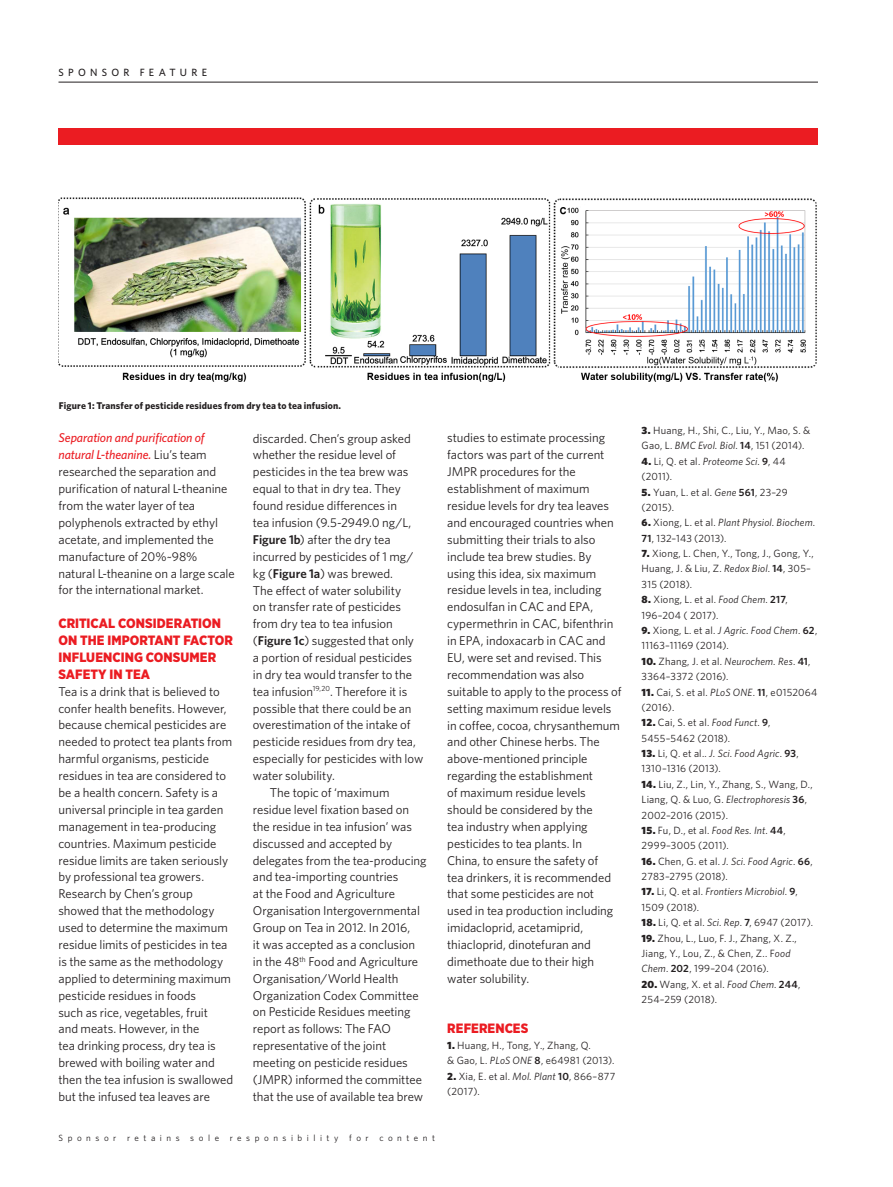
<style>
.page{position:relative;width:893px;height:1187px;background:#fff}
.page>*{position:absolute;margin:0;border:0;box-sizing:border-box;transform-origin:0 0}
.t1{font:900 13.5px/16.8px "Gotham Narrow";letter-spacing:.005em;color:#eb1c22}
.t2{font:12.75px/17px "Whitney";letter-spacing:-.005em;color:#231f20}
.t3{font:10.5px/15.3px "Whitney";letter-spacing:.015em;color:#231f20}
.t4{font:500 10.5px "Whitney";letter-spacing:.405em;color:#231f20}
.t5{font:700 9.75px "Whitney";letter-spacing:.01em;color:#231f20}
.t6{font:9px "Whitney";letter-spacing:.5em;color:#231f20}
.s1{font-weight:500;font-style:italic;color:#eb1c22}
.s2{font-weight:600}
.s3{font-weight:900}
.s4{font-style:italic}
</style>
<div class="page">
<hr style="left:58px;top:82px;width:760px;height:1px;background:#231f20">
<div style="left:59px;top:128px;width:759px;height:17px;background:#eb1c22"></div>
<img style="left:58px;top:197px;width:759px;height:185px">
<p class="t4" style="left:58px;top:65px;width:150px">SPONSOR FEATURE</p>
<p class="t5" style="left:59px;top:398px;width:284px">Figure 1: Transfer of pesticide residues from dry tea to tea infusion.</p>
<p class="t2" style="left:58px;top:429px;width:178px"><span class="s1">Separation and purification of natural L-theanine.</span> Liu’s team researched the separation and purification of natural L-theanine from the water layer of tea polyphenols extracted by ethyl acetate, and implemented the manufacture of 20%~98% natural L-theanine on a large scale for the international market.</p>
<p class="t1" style="left:58px;top:614px;width:176px">CRITICAL CONSIDERATION<br>ON THE IMPORTANT FACTOR<br>INFLUENCING CONSUMER<br>SAFETY IN TEA</p>
<p class="t2" style="left:58px;top:682px;width:176px">Tea is a drink that is believed to confer health benefits. However, because chemical pesticides are needed to protect tea plants from harmful organisms, pesticide residues in tea are considered to be a health concern. Safety is a universal principle in tea garden management in tea-producing countries. Maximum pesticide residue limits are taken seriously by professional tea growers.<br>Research by Chen’s group showed that the methodology used to determine the maximum residue limits of pesticides in tea is the same as the methodology applied to determining maximum pesticide residues in foods<br>such as rice, vegetables, fruit<br>and meats. However, in the<br>tea drinking process, dry tea is brewed with boiling water and then the tea infusion is swallowed but the infused tea leaves are</p>
<p class="t2" style="left:253px;top:429px;width:159px">discarded. Chen’s group asked</p>
<p class="t2" style="left:253px;top:446px;width:145px">whether the residue level of</p>
<p class="t2" style="left:253px;top:463px;width:157px">pesticides in the tea brew was</p>
<p class="t2" style="left:253px;top:480px;width:149px">equal to that in dry tea. They</p>
<p class="t2" style="left:253px;top:497px;width:146px">found residue differences in</p>
<p class="t2" style="left:253px;top:513px;width:160px">tea infusion (9.5-2949.0 ng/L,</p>
<p class="t2" style="left:253px;top:530px;width:139px"><span class="s2">Figure 1b</span>) after the dry tea</p>
<p class="t2" style="left:253px;top:547px;width:162px">incurred by pesticides of 1 mg/</p>
<p class="t2" style="left:253px;top:564px;width:142px">kg (<span class="s2">Figure 1a</span>) was brewed.</p>
<p class="t2" style="left:253px;top:581px;width:150px">The effect of water solubility</p>
<p class="t2" style="left:253px;top:598px;width:150px">on transfer rate of pesticides</p>
<p class="t2" style="left:253px;top:615px;width:141px">from dry tea to tea infusion</p>
<p class="t2" style="left:253px;top:632px;width:163px">(<span class="s2">Figure 1c</span>) suggested that only</p>
<p class="t2" style="left:253px;top:648px;width:161px">a portion of residual pesticides</p>
<p class="t2" style="left:253px;top:665px;width:161px">in dry tea would transfer to the</p>
<p class="t2" style="left:253px;top:682px;width:156px">tea infusion<sup>19,20</sup>. Therefore it is</p>
<p class="t2" style="left:253px;top:699px;width:160px">possible that there could be an</p>
<p class="t2" style="left:253px;top:716px;width:159px">overestimation of the intake of</p>
<p class="t2" style="left:253px;top:733px;width:165px">pesticide residues from dry tea,</p>
<p class="t2" style="left:253px;top:750px;width:172px">especially for pesticides with low</p>
<p class="t2" style="left:253px;top:766px;width:84px">water solubility.</p>
<p class="t2" style="left:270px;top:783px;width:121px">The topic of ‘maximum</p>
<p class="t2" style="left:253px;top:800px;width:158px">residue level fixation based on</p>
<p class="t2" style="left:253px;top:817px;width:161px">the residue in tea infusion’ was</p>
<p class="t2" style="left:253px;top:834px;width:141px">discussed and accepted by</p>
<p class="t2" style="left:253px;top:851px;width:175px">delegates from the tea-producing</p>
<p class="t2" style="left:253px;top:868px;width:147px">and tea-importing countries</p>
<p class="t2" style="left:253px;top:885px;width:144px">at the Food and Agriculture</p>
<p class="t2" style="left:253px;top:901px;width:169px">Organisation Intergovernmental</p>
<p class="t2" style="left:253px;top:918px;width:159px">Group on Tea in 2012. In 2016,</p>
<p class="t2" style="left:253px;top:935px;width:164px">it was accepted as a conclusion</p>
<p class="t2" style="left:253px;top:952px;width:167px">in the 48<sup>th</sup> Food and Agriculture</p>
<p class="t2" style="left:253px;top:969px;width:147px">Organisation/World Health</p>
<p class="t2" style="left:253px;top:986px;width:167px">Organization Codex Committee</p>
<p class="t2" style="left:253px;top:1003px;width:159px">on Pesticide Residues meeting</p>
<p class="t2" style="left:253px;top:1020px;width:140px">report as follows: The FAO</p>
<p class="t2" style="left:253px;top:1036px;width:135px">representative of the joint</p>
<p class="t2" style="left:253px;top:1053px;width:156px">meeting on pesticide residues</p>
<p class="t2" style="left:253px;top:1070px;width:171px">(JMPR) informed the committee</p>
<p class="t2" style="left:253px;top:1087px;width:172px">that the use of available tea brew</p>
<p class="t2" style="left:447px;top:429px;width:176px">studies to estimate processing factors was part of the current<br>JMPR procedures for the establishment of maximum residue levels for dry tea leaves and encouraged countries when submitting their trials to also include tea brew studies. By using this idea, six maximum residue levels in tea, including endosulfan in CAC and EPA, cypermethrin in CAC, bifenthrin in EPA, indoxacarb in CAC and<br>EU, were set and revised. This recommendation was also suitable to apply to the process of setting maximum residue levels in coffee, cocoa, chrysanthemum and other Chinese herbs. The above-mentioned principle regarding the establishment<br>of maximum residue levels should be considered by the<br>tea industry when applying pesticides to tea plants. In<br>China, to ensure the safety of<br>tea drinkers, it is recommended that some pesticides are not used in tea production including imidacloprid, acetamiprid, thiacloprid, dinotefuran and dimethoate due to their high water solubility.</p>
<p class="t1" style="left:447px;top:1019px;width:83px">REFERENCES</p>
<p class="t3" style="left:447px;top:1037px;width:169px"><span class="s3">1.</span> Huang, H., Tong, Y., Zhang, Q.<br>&amp; Gao, L. <span class="s4">PLoS ONE</span> <span class="s2">8</span>, e64981 (2013).</p>
<p class="t3" style="left:447px;top:1067px;width:170px"><span class="s3">2.</span> Xia, E. et al. <span class="s4">Mol. Plant</span> <span class="s2">10</span>, 866–877 (2017).</p>
<p class="t6" style="left:58px;top:1131px;width:378px">Sponsor retains sole responsibility for content</p>
<p class="t3" style="left:642px;top:422px;width:170px"><span class="s3">3.</span> Huang, H., Shi, C., Liu, Y., Mao, S. &amp;<br>Gao, L. <span class="s4">BMC Evol. Biol</span>. <span class="s2">14</span>, 151 (2014).</p>
<p class="t3" style="left:642px;top:453px;width:146px"><span class="s3">4.</span> Li, Q. et al. <span class="s4">Proteome Sci</span>. <span class="s2">9</span>, 44 (2011).</p>
<p class="t3" style="left:642px;top:484px;width:148px"><span class="s3">5.</span> Yuan, L. et al. <span class="s4">Gene</span> <span class="s2">561</span>, 23–29 (2015).</p>
<p class="t3" style="left:642px;top:514px;width:175px"><span class="s3">6.</span> Xiong, L. et al. <span class="s4">Plant Physiol. Biochem</span>.<br><span class="s2">71</span>, 132–143 (2013).</p>
<p class="t3" style="left:642px;top:545px;width:174px"><span class="s3">7.</span> Xiong, L. Chen, Y., Tong, J., Gong, Y.,<br>Huang, J. &amp; Liu, Z. <span class="s4">Redox Biol</span>. <span class="s2">14</span>, 305–<br>315 (2018).</p>
<p class="t3" style="left:642px;top:591px;width:148px"><span class="s3">8.</span> Xiong, L. et al. <span class="s4">Food Chem</span>. <span class="s2">217</span>,<br>196–204 ( 2017).</p>
<p class="t3" style="left:642px;top:622px;width:177px"><span class="s3">9.</span> Xiong, L. et al. <span class="s4">J Agric. Food Chem</span>. <span class="s2">62</span>,<br>11163–11169 (2014).</p>
<p class="t3" style="left:642px;top:653px;width:170px"><span class="s3">10.</span> Zhang, J. et al. <span class="s4">Neurochem. Res</span>. <span class="s2">41</span>,<br>3364–3372 (2016).</p>
<p class="t3" style="left:642px;top:684px;width:177px"><span class="s3">11.</span> Cai, S. et al. <span class="s4">PLoS ONE</span>. <span class="s2">11</span>, e0152064 (2016).</p>
<p class="t3" style="left:642px;top:714px;width:130px"><span class="s3">12.</span> Cai, S. et al. <span class="s4">Food Funct</span>. <span class="s2">9</span>,<br>5455–5462 (2018).</p>
<p class="t3" style="left:642px;top:745px;width:159px"><span class="s3">13.</span> Li, Q. et al.. <span class="s4">J. Sci. Food Agric</span>. <span class="s2">93</span>,<br>1310–1316 (2013).</p>
<p class="t3" style="left:642px;top:776px;width:173px"><span class="s3">14.</span> Liu, Z., Lin, Y., Zhang, S., Wang, D.,<br>Liang, Q. &amp; Luo, G. <span class="s4">Electrophoresis</span> <span class="s2">36</span>,<br>2002–2016 (2015).</p>
<p class="t3" style="left:642px;top:822px;width:146px"><span class="s3">15.</span> Fu, D., et al. <span class="s4">Food Res. Int</span>. <span class="s2">44</span>,<br>2999–3005 (2011).</p>
<p class="t3" style="left:642px;top:853px;width:173px"><span class="s3">16.</span> Chen, G. et al. <span class="s4">J. Sci. Food Agric</span>. <span class="s2">66</span>,<br>2783–2795 (2018).</p>
<p class="t3" style="left:642px;top:883px;width:158px"><span class="s3">17.</span> Li, Q. et al. <span class="s4">Frontiers Microbiol</span>. <span class="s2">9</span>,<br>1509 (2018).</p>
<p class="t3" style="left:642px;top:914px;width:173px"><span class="s3">18.</span> Li, Q. et al. <span class="s4">Sci. Rep</span>. <span class="s2">7</span>, 6947 (2017).</p>
<p class="t3" style="left:642px;top:929px;width:157px"><span class="s3">19.</span> Zhou, L., Luo, F. J., Zhang, X. Z.,<br>Jiang, Y., Lou, Z., &amp; Chen, Z.. F<span class="s4">ood<br>Chem</span>. <span class="s2">202</span>, 199–204 (2016).</p>
<p class="t3" style="left:642px;top:976px;width:160px"><span class="s3">20.</span> Wang, X. et al. <span class="s4">Food Chem</span>. <span class="s2">244</span>,<br>254–259 (2018).</p>
</div>
